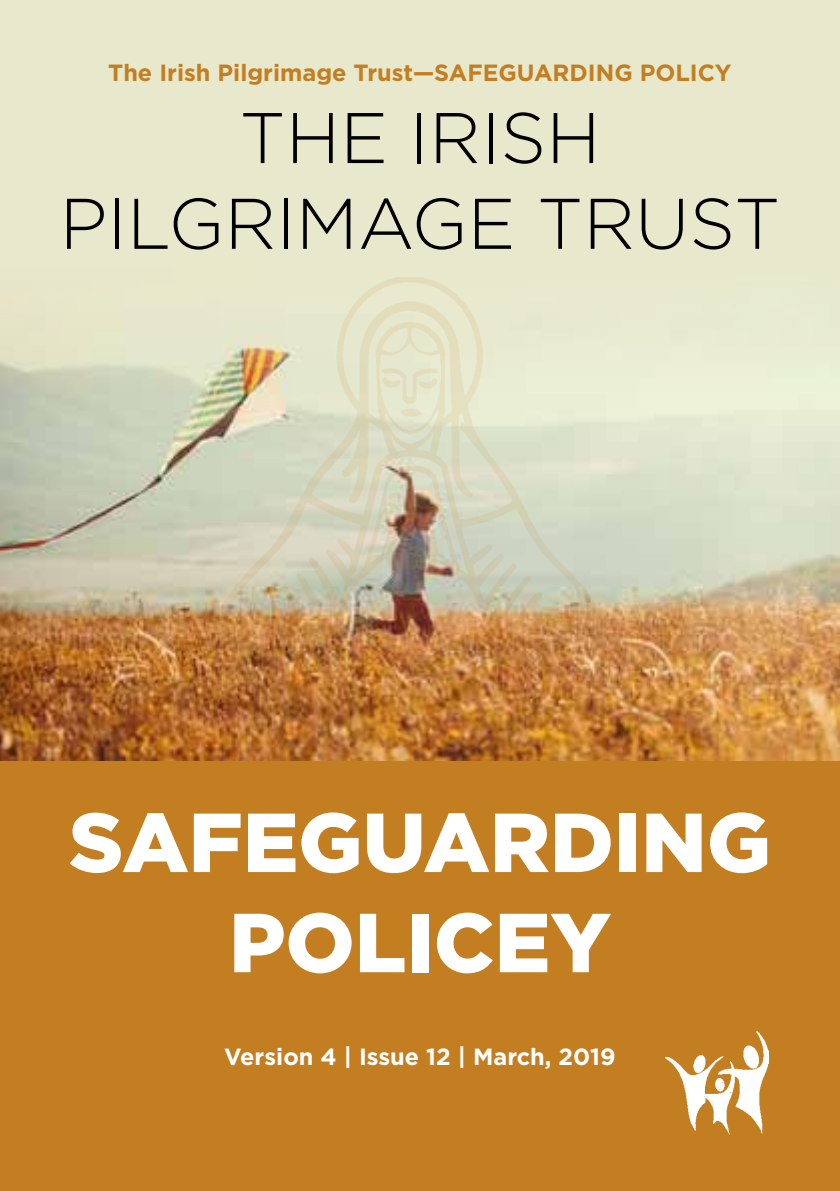
<style>
.page{position:relative;width:840px;height:1191px;background:#fff}
.page>*{position:absolute;margin:0;border:0;box-sizing:border-box;transform-origin:0 0}
.t1{font:900 83.4px/100.2px "Gotham";color:#fff;text-align:center}
.t2{font:300 71.4px/85.8px "Gotham";color:#000;text-align:center}
.t3{font:700 23.4px "Gotham";color:#c37e21}
.t4{font:700 23.4px "Gotham";color:#fff}
</style>
<div class="page">
<div style="left:0;top:0;width:839px;height:482px;background:#e8e8cc"></div>
<div style="left:0;top:709px;width:839px;height:482px;background:#c37e21"></div>
<img style="left:0;top:277px;width:839px;height:483px">
<img style="left:665px;top:1031px;width:103px;height:103px">
<img style="left:204px;top:278px;width:420px;height:483px">
<p class="t3" style="left:108px;top:57px;width:624px">The Irish Pilgrimage Trust—SAFEGUARDING POLICY</p>
<h2 class="t2" style="left:60px;top:94px;width:721px">THE IRISH<br>PILGRIMAGE TRUST</h2>
<h1 class="t1" style="left:69px;top:792px;width:703px">SAFEGUARDING<br>POLICEY</h1>
<p class="t4" style="left:224px;top:1041px;width:392px">Version 4 | Issue 12 | March, 2019</p>
</div>
